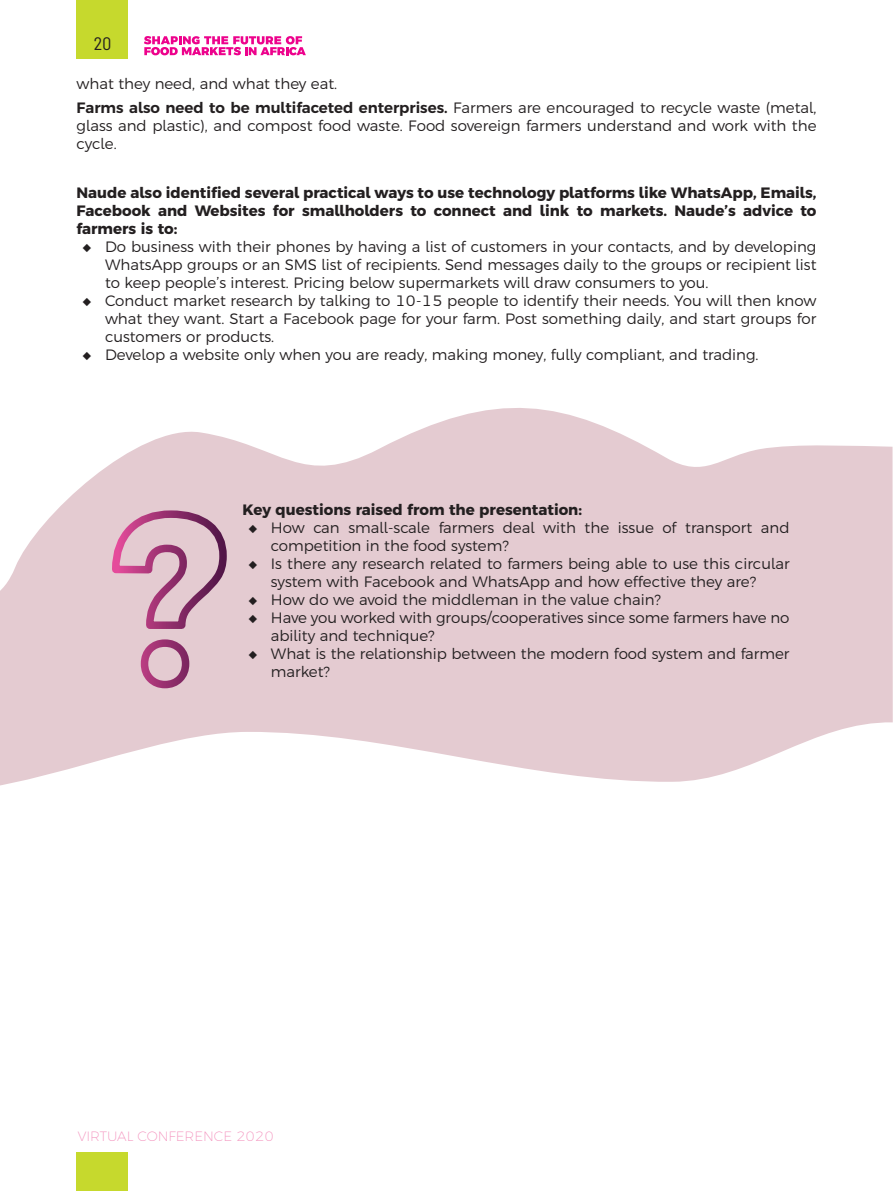
<style>
.page{position:relative;width:893px;height:1191px;background:#fff}
.page>*{position:absolute;margin:0;border:0;box-sizing:border-box;transform-origin:0 0}
.t1{font:semi-condensed 18px "Barlow";color:#231f20}
.t2{font:300 15px/18px "Argentum Sans";color:#231f20}
.t3{font:700 15px/18px "Argentum Sans";color:#231f20;text-align:justify}
.t4{font:200 13.5px "Argentum Sans";color:#f390bc}
.s1{font-weight:600}
</style>
<div class="page">
<svg style="left:144px;top:36px;width:162px;height:19px"></svg>
<div style="left:77px;top:0;width:51px;height:59px;background:#c6d92d"></div>
<div style="left:77px;top:1152px;width:51px;height:39px;background:#c6d92d"></div>
<svg style="left:0;top:408px;width:893px;height:378px;fill:#e4cbd1"></svg>
<svg style="left:108px;top:506px;width:124px;height:187px;background:#d5aebe"></svg>
<p class="t1" style="left:94px;top:32px;width:19px">20</p>
<p class="t2" style="left:77px;top:71px;width:741px;line-height:24.3px">what they need, and what they eat.<br><span class="s1">Farms also need to be multifaceted enterprises.</span> Farmers are encouraged to recycle waste (metal,</p>
<p class="t2" style="left:77px;top:116px;width:741px">glass and plastic), and compost food waste. Food sovereign farmers understand and work with the cycle.</p>
<p class="t3" style="left:77px;top:183px;width:741px">Naude also identified several practical ways to use technology platforms like WhatsApp, Emails, Facebook and Websites for smallholders to connect and link to markets. Naude’s advice to farmers is to:</p>
<p class="t2" style="left:105px;top:237px;width:713px;text-align:justify;text-indent:-23px">◆ Do business with their phones by having a list of customers in your contacts, and by developing WhatsApp groups or an SMS list of recipients. Send messages daily to the groups or recipient list to keep people’s interest. Pricing below supermarkets will draw consumers to you.</p>
<p class="t2" style="left:105px;top:291px;width:713px;text-align:justify;text-indent:-23px">◆ Conduct market research by talking to 10-15 people to identify their needs. You will then know what they want. Start a Facebook page for your farm. Post something daily, and start groups for customers or products.</p>
<p class="t2" style="left:83px;top:345px;width:677px">◆ Develop a website only when you are ready, making money, fully compliant, and trading.</p>
<p class="t3" style="left:242px;top:501px;width:341px">Key questions raised from the presentation:</p>
<p class="t2" style="left:271px;top:519px;width:520px;text-indent:-22px">◆ How can small-scale farmers deal with the issue of transport and competition in the food system?</p>
<p class="t2" style="left:271px;top:555px;width:520px;text-indent:-22px">◆ Is there any research related to farmers being able to use this circular system with Facebook and WhatsApp and how effective they are?</p>
<p class="t2" style="left:248px;top:591px;width:414px">◆ How do we avoid the middleman in the value chain?</p>
<p class="t2" style="left:271px;top:609px;width:520px;text-indent:-22px">◆ Have you worked with groups/cooperatives since some farmers have no ability and technique?</p>
<p class="t2" style="left:271px;top:645px;width:520px;text-indent:-22px">◆ What is the relationship between the modern food system and farmer market?</p>
<p class="t4" style="left:78px;top:1126px;width:198px">VIRTUAL CONFERENCE 2020</p>
</div>
